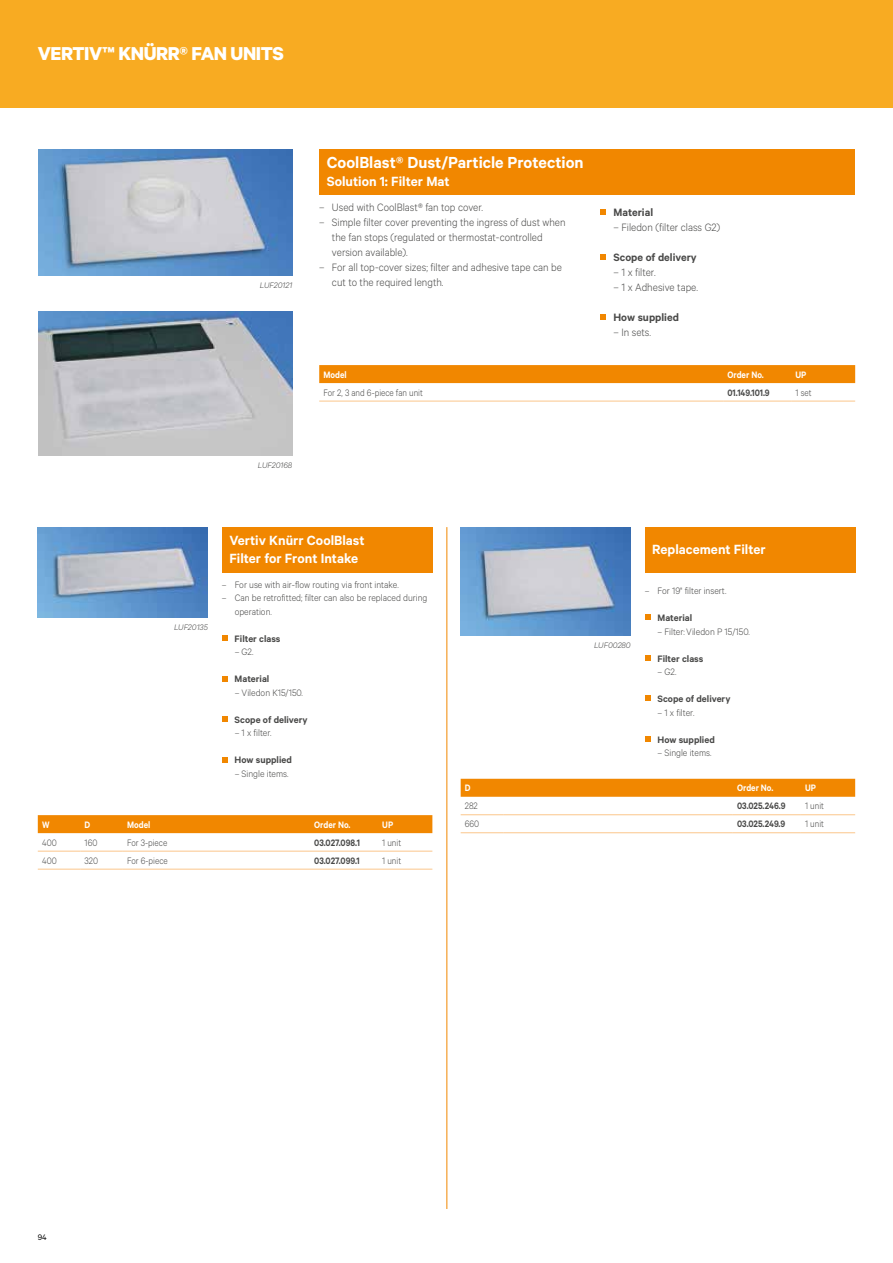
<style>
.page{position:relative;width:893px;height:1263px;background:#fff}
.page>*{position:absolute;margin:0;border:0;box-sizing:border-box;transform-origin:0 0}
.t1{font:700 21px "Calibre";letter-spacing:-.02em;color:#fff}
.t2{font:600 18px "Calibre";color:#fff}
.t3{font:600 15px/18px "Calibre";color:#fff}
.t4{font:300 12px/15px "Calibre";color:#494948;scale:.95 1}
.t5{font:600 12px "Calibre";color:#494948}
.t6{font:300 10.5px/13.5px "Calibre";color:#494948;scale:.95 1}
.t7{font:600 10.5px "Calibre";color:#494948}
.t8{font:300 10.5px "Calibre";color:#494948;scale:.9 1}
.t9{font:600 10.5px "Calibre";color:#494948;scale:.9 1}
.t10{font:600 10.5px "Calibre";color:#fff;scale:.9 1}
.t11{font:italic 300 9px "Calibre";color:#494948}
.t12{font:9px "Calibre";color:#000}
</style>
<div class="page">
<div style="left:0;top:0;width:893px;height:108px;background:#f8ab22"></div>
<hr style="left:446px;top:527px;width:1px;height:682px;background:#f18700">
<div style="left:222px;top:527px;width:210px;height:45px;background:#f18700"></div>
<svg style="left:222px;top:635px;width:5px;height:6px"></svg>
<svg style="left:222px;top:676px;width:5px;height:5px"></svg>
<svg style="left:222px;top:716px;width:5px;height:6px"></svg>
<svg style="left:222px;top:757px;width:5px;height:5px"></svg>
<img style="left:38px;top:527px;width:170px;height:90px">
<div style="left:645px;top:527px;width:210px;height:45px;background:#f18700"></div>
<svg style="left:645px;top:614px;width:5px;height:6px"></svg>
<svg style="left:645px;top:655px;width:5px;height:5px"></svg>
<svg style="left:645px;top:695px;width:5px;height:6px"></svg>
<svg style="left:645px;top:736px;width:5px;height:5px"></svg>
<img style="left:461px;top:527px;width:170px;height:108px">
<div style="left:38px;top:815px;width:394px;height:18px;background:#f18700"></div>
<hr style="left:38px;top:851px;width:42px;height:1px;background:#fbc68b">
<hr style="left:38px;top:869px;width:42px;height:1px;background:#fbc68b">
<hr style="left:80px;top:851px;width:43px;height:1px;background:#fbc68b">
<hr style="left:80px;top:869px;width:43px;height:1px;background:#fbc68b">
<hr style="left:123px;top:851px;width:187px;height:1px;background:#fbc68b">
<hr style="left:123px;top:869px;width:187px;height:1px;background:#fbc68b">
<hr style="left:310px;top:851px;width:68px;height:1px;background:#fbc68b">
<hr style="left:310px;top:869px;width:68px;height:1px;background:#fbc68b">
<hr style="left:378px;top:851px;width:54px;height:1px;background:#fbc68b">
<hr style="left:378px;top:869px;width:54px;height:1px;background:#fbc68b">
<div style="left:461px;top:779px;width:394px;height:18px;background:#f18700"></div>
<hr style="left:461px;top:814px;width:42px;height:1px;background:#fbc68b">
<hr style="left:461px;top:832px;width:42px;height:1px;background:#fbc68b">
<hr style="left:503px;top:814px;width:230px;height:1px;background:#fbc68b">
<hr style="left:503px;top:832px;width:230px;height:1px;background:#fbc68b">
<hr style="left:733px;top:814px;width:68px;height:1px;background:#fbc68b">
<hr style="left:733px;top:832px;width:68px;height:1px;background:#fbc68b">
<hr style="left:801px;top:814px;width:54px;height:1px;background:#fbc68b">
<hr style="left:801px;top:832px;width:54px;height:1px;background:#fbc68b">
<img style="left:38px;top:149px;width:254px;height:126px">
<img style="left:38px;top:311px;width:254px;height:144px">
<div style="left:319px;top:149px;width:536px;height:45px;background:#f18700"></div>
<svg style="left:601px;top:209px;width:5px;height:6px"></svg>
<svg style="left:601px;top:254px;width:5px;height:6px"></svg>
<svg style="left:601px;top:314px;width:5px;height:6px"></svg>
<div style="left:319px;top:365px;width:536px;height:18px;background:#f18700"></div>
<hr style="left:319px;top:401px;width:404px;height:1px;background:#fbc68b">
<hr style="left:723px;top:401px;width:68px;height:1px;background:#fbc68b">
<hr style="left:791px;top:401px;width:64px;height:1px;background:#fbc68b">
<h1 class="t1" style="left:38px;top:41px;width:248px">VERTIV™ KNÜRR® FAN UNITS</h1>
<p class="t11" style="left:260px;top:280px;width:34px">LUF20121</p>
<p class="t11" style="left:258px;top:460px;width:36px">LUF20168</p>
<h2 class="t2" style="left:327px;top:152px;width:259px">CoolBlast® Dust/Particle Protection</h2>
<p class="t3" style="left:327px;top:172px;width:125px">Solution 1: Filter Mat</p>
<p class="t4" style="left:319px;top:199px;width:174px">– Used with CoolBlast® fan top cover.</p>
<p class="t4" style="left:332px;top:214px;width:247px;text-indent:-13px">– Simple filter cover preventing the ingress of dust when the fan stops (regulated or thermostat-controlled version available).</p>
<p class="t4" style="left:332px;top:259px;width:244px;text-indent:-13px">– For all top-cover sizes; filter and adhesive tape can be cut to the required length.</p>
<p class="t5" style="left:613px;top:205px;width:41px">Material</p>
<p class="t4" style="left:613px;top:219px;width:114px">– Filedon (filter class G2)</p>
<p class="t5" style="left:613px;top:250px;width:85px">Scope of delivery</p>
<p class="t4" style="left:613px;top:264px;width:46px">– 1 x filter.</p>
<p class="t4" style="left:613px;top:279px;width:91px">– 1 x Adhesive tape.</p>
<p class="t5" style="left:613px;top:310px;width:67px">How supplied</p>
<p class="t4" style="left:613px;top:324px;width:41px">– In sets.</p>
<p class="t10" style="left:323px;top:368px;width:27px">Model</p>
<p class="t10" style="left:727px;top:368px;width:42px">Order No.</p>
<p class="t10" style="left:795px;top:368px;width:14px">UP</p>
<p class="t8" style="left:323px;top:386px;width:112px">For 2, 3 and 6-piece fan unit</p>
<p class="t9" style="left:727px;top:386px;width:49px">01.149.101.9</p>
<p class="t8" style="left:795px;top:386px;width:19px">1 set</p>
<p class="t11" style="left:174px;top:622px;width:35px">LUF20135</p>
<p class="t3" style="left:229px;top:531px;width:137px">Vertiv Knürr CoolBlast<br>Filter for Front Intake</p>
<p class="t6" style="left:222px;top:577px;width:188px">– For use with air-flow routing via front intake.</p>
<p class="t6" style="left:235px;top:591px;width:204px;text-indent:-13px">– Can be retrofitted; filter can also be replaced during operation.</p>
<p class="t7" style="left:235px;top:632px;width:47px">Filter class</p>
<p class="t6" style="left:235px;top:645px;width:21px">– G2.</p>
<p class="t7" style="left:235px;top:673px;width:36px">Material</p>
<p class="t6" style="left:235px;top:685px;width:73px">– Viledon K15/150.</p>
<p class="t7" style="left:235px;top:713px;width:74px">Scope of delivery</p>
<p class="t6" style="left:235px;top:726px;width:40px">– 1 x filter.</p>
<p class="t7" style="left:235px;top:754px;width:59px">How supplied</p>
<p class="t6" style="left:235px;top:766px;width:58px">– Single items.</p>
<p class="t10" style="left:42px;top:818px;width:10px">W</p>
<p class="t10" style="left:85px;top:818px;width:8px">D</p>
<p class="t10" style="left:127px;top:818px;width:27px">Model</p>
<p class="t10" style="left:314px;top:818px;width:42px">Order No.</p>
<p class="t10" style="left:382px;top:818px;width:14px">UP</p>
<p class="t8" style="left:42px;top:836px;width:18px">400</p>
<p class="t8" style="left:85px;top:836px;width:16px">160</p>
<p class="t8" style="left:127px;top:836px;width:46px">For 3-piece</p>
<p class="t9" style="left:314px;top:836px;width:52px">03.027.098.1</p>
<p class="t8" style="left:382px;top:836px;width:23px">1 unit</p>
<p class="t8" style="left:42px;top:854px;width:18px">400</p>
<p class="t8" style="left:85px;top:854px;width:17px">320</p>
<p class="t8" style="left:127px;top:854px;width:47px">For 6-piece</p>
<p class="t9" style="left:314px;top:854px;width:52px">03.027.099.1</p>
<p class="t8" style="left:382px;top:854px;width:23px">1 unit</p>
<p class="t11" style="left:594px;top:640px;width:38px">LUF00280</p>
<p class="t3" style="left:652px;top:540px;width:115px">Replacement Filter</p>
<p class="t6" style="left:645px;top:584px;width:88px">– For 19" filter insert.</p>
<p class="t7" style="left:657px;top:611px;width:36px">Material</p>
<p class="t6" style="left:657px;top:624px;width:99px">– Filter:Viledon P 15/150.</p>
<p class="t7" style="left:657px;top:652px;width:47px">Filter class</p>
<p class="t6" style="left:657px;top:665px;width:21px">– G2.</p>
<p class="t7" style="left:657px;top:692px;width:74px">Scope of delivery</p>
<p class="t6" style="left:657px;top:705px;width:40px">– 1 x filter.</p>
<p class="t7" style="left:657px;top:733px;width:59px">How supplied</p>
<p class="t6" style="left:657px;top:746px;width:58px">– Single items.</p>
<p class="t10" style="left:465px;top:782px;width:8px">D</p>
<p class="t10" style="left:737px;top:782px;width:42px">Order No.</p>
<p class="t10" style="left:805px;top:782px;width:14px">UP</p>
<p class="t8" style="left:465px;top:800px;width:16px">282</p>
<p class="t9" style="left:737px;top:800px;width:55px">03.025.246.9</p>
<p class="t8" style="left:805px;top:800px;width:23px">1 unit</p>
<p class="t8" style="left:465px;top:818px;width:18px">660</p>
<p class="t9" style="left:737px;top:818px;width:55px">03.025.249.9</p>
<p class="t8" style="left:805px;top:818px;width:23px">1 unit</p>
<p class="t12" style="left:38px;top:1232px;width:11px">94</p>
</div>
